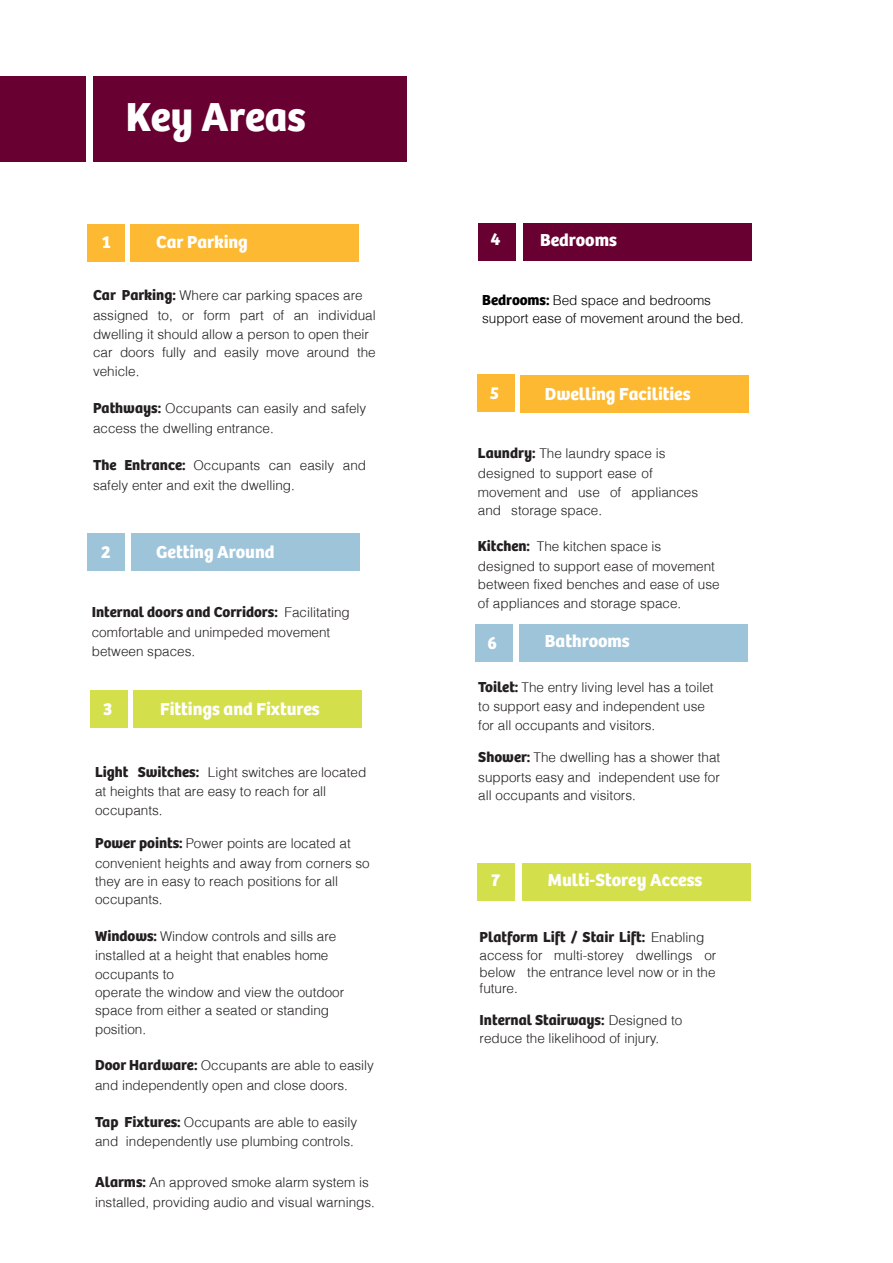
<style>
.page{position:relative;width:893px;height:1263px;background:#fff}
.page>*{position:absolute;margin:0;border:0;box-sizing:border-box;transform-origin:0 0}
.t1{font:700 42px "Bree";color:#fff}
.t2{font:700 18px "Bree";color:#fff}
.FRUTIGER_9_13{font:700 15px "Bree";color:#231f20}
.FRUTIGER_9_13-2{font:300 13.5px/19.6px "Helv";color:#231f20}
.FRUTIGER_9_13-3{font:300 13.5px/20.4px "Helv";color:#231f20}
.t3{font:300 13.5px/18px "Helv";color:#000}
.s1{font-family:"Bree";font-weight:700;font-size:15px}
.s2{font-family:"Helv";font-weight:300;font-size:13.5px}
.s3{font-style:inherit}
.s4{font-family:"Frutiger"}
</style>
<div class="page">
<div style="left:87px;top:224px;width:37px;height:38px;background:#fdb931"></div>
<div style="left:130px;top:225px;width:228px;height:37px;background:#fdb931"></div>
<div style="left:88px;top:533px;width:37px;height:38px;background:#9ec4da"></div>
<div style="left:131px;top:533px;width:229px;height:38px;background:#9ec4da"></div>
<div style="left:90px;top:690px;width:38px;height:37px;background:#d4df4c"></div>
<div style="left:133px;top:690px;width:229px;height:37px;background:#d4df4c"></div>
<div style="left:478px;top:223px;width:38px;height:38px;background:#680032"></div>
<div style="left:523px;top:223px;width:229px;height:38px;background:#680032"></div>
<div style="left:477px;top:374px;width:38px;height:38px;background:#fdb931"></div>
<div style="left:520px;top:375px;width:228px;height:37px;background:#fdb931"></div>
<div style="left:475px;top:624px;width:38px;height:38px;background:#9ec4da"></div>
<div style="left:519px;top:624px;width:229px;height:38px;background:#9ec4da"></div>
<div style="left:477px;top:863px;width:38px;height:38px;background:#d4df4c"></div>
<div style="left:522px;top:863px;width:228px;height:37px;background:#d4df4c"></div>
<div style="left:0;top:77px;width:86px;height:85px;background:#680032"></div>
<div style="left:93px;top:77px;width:313px;height:85px;background:#680032"></div>
<p class="t1" style="left:126px;top:91px;width:182px">Key Areas</p>
<h2 class="t2" style="left:102px;top:231px;width:10px">1</h2>
<h2 class="t2" style="left:156px;top:231px;width:93px">Car Parking</h2>
<h2 class="t2" style="left:491px;top:228px;width:12px">4</h2>
<h2 class="t2" style="left:540px;top:229px;width:78px">Bedrooms</h2>
<p class="FRUTIGER_9_13-2" style="left:93px;top:286px;width:284px;line-height:18.9px"><span class="s1">Car Parking:</span> Where car parking spaces are assigned to, or form part of an individual dwelling it should allow a person to open their car doors fully and easily move around the vehicle.</p>
<p class="FRUTIGER_9_13-2" style="left:93px;top:398px;width:275px"><span class="s1">Pathways:</span> Occupants can easily and safely access the dwelling entrance.</p>
<p class="FRUTIGER_9_13-2" style="left:93px;top:455px;width:275px"><span class="s1">The Entrance:</span> Occupants can easily and safely enter and exit the dwelling.</p>
<h2 class="t2" style="left:101px;top:541px;width:11px">2</h2>
<h2 class="t2" style="left:156px;top:541px;width:120px">Getting Around</h2>
<p class="FRUTIGER_9_13" style="left:92px;top:603px;width:260px">Internal doors and Corridors: <span class="s2">Facilitating</span></p>
<p class="FRUTIGER_9_13-2" style="left:92px;top:623px;width:240px;line-height:18.9px">comfortable and unimpeded movement between spaces.</p>
<h2 class="t2" style="left:103px;top:698px;width:11px">3</h2>
<h2 class="t2" style="left:160px;top:698px;width:161px">Fittings and Fixtures</h2>
<p class="FRUTIGER_9_13-2" style="left:95px;top:762px;width:273px;line-height:19.2px"><span class="s1">Light Switches:</span> Light switches are located at heights that are easy to reach for all occupants.</p>
<p class="FRUTIGER_9_13-2" style="left:95px;top:833px;width:276px"><span class="s1">Power points:</span> Power points are located at convenient heights and away from corners so</p>
<p class="FRUTIGER_9_13-2" style="left:95px;top:872px;width:245px;line-height:18.5px">they are in easy to reach positions for all occupants.</p>
<p class="FRUTIGER_9_13-2" style="left:95px;top:926px;width:243px"><span class="s1">Windows:</span> Window controls and sills are installed at a height that enables home</p>
<p class="FRUTIGER_9_13-2" style="left:95px;top:964px;width:251px;line-height:18.3px">occupants to<br>operate the window and view the outdoor space from either a seated or standing position.</p>
<p class="FRUTIGER_9_13-2" style="left:95px;top:1055px;width:280px"><span class="s1">Door Hardware:</span> Occupants are able to easily and independently open and close doors.</p>
<p class="FRUTIGER_9_13-2" style="left:95px;top:1111px;width:264px"><span class="s1">Tap Fixtures:</span> Occupants are able to easily and independently use plumbing controls.</p>
<p class="FRUTIGER_9_13-3" style="left:95px;top:1171px;width:281px"><span class="s1">Alarms:</span> An approved smoke alarm system is installed, providing audio and visual warnings.</p>
<p class="t3" style="left:482px;top:291px;width:263px"><span class="s1">Bedrooms:</span> Bed space and bedrooms support ease of movement around the bed.</p>
<h2 class="t2" style="left:490px;top:382px;width:11px">5</h2>
<h2 class="t2" style="left:545px;top:383px;width:147px">Dwelling Facilities</h2>
<p class="FRUTIGER_9_13-2" style="left:478px;top:443px;width:189px;line-height:20.4px"><span class="s1">Laundry:</span> <span class="s3">The laundry space is </span>designed to support ease of</p>
<p class="FRUTIGER_9_13-2" style="left:478px;top:482px;width:222px;line-height:18.3px">movement and use of appliances and storage space.</p>
<p class="FRUTIGER_9_13-2" style="left:478px;top:536px;width:239px"><span class="s1">Kitchen:</span> The kitchen space is designed to support ease of movement</p>
<p class="FRUTIGER_9_13-2" style="left:478px;top:575px;width:243px;line-height:18.5px">between fixed benches and ease of use of appliances and storage space.</p>
<h2 class="t2" style="left:487px;top:632px;width:11px">6</h2>
<h2 class="t2" style="left:545px;top:630px;width:86px">Bathrooms</h2>
<p class="FRUTIGER_9_13-2" style="left:478px;top:676px;width:237px"><span class="s1">Toilet:</span> The entry living level has a toilet to support easy and independent use</p>
<p class="FRUTIGER_9_13-2" style="left:478px;top:714px;width:179px">for all occupants and visitors.</p>
<p class="FRUTIGER_9_13-2" style="left:478px;top:747px;width:244px"><span class="s1">Shower:</span> The dwelling has a shower that supports easy and independent use for</p>
<p class="FRUTIGER_9_13-2" style="left:478px;top:785px;width:159px">all occupants and visitors.</p>
<h2 class="t2" style="left:491px;top:868px;width:10px">7</h2>
<h2 class="t2" style="left:548px;top:868px;width:156px">Multi-Storey Access</h2>
<p class="FRUTIGER_9_13" style="left:480px;top:928px;width:226px">Platform Lift / Stair Lift: <span class="s2">Enabling</span></p>
<p class="FRUTIGER_9_13-2" style="left:480px;top:947px;width:238px;line-height:16.2px;text-align:justify">access for multi-storey dwellings or below the entrance level now or in the future<span class="s4">.</span></p>
<p class="FRUTIGER_9_13" style="left:480px;top:1011px;width:204px">Internal Stairways: <span class="s2">Designed to</span></p>
<p class="FRUTIGER_9_13-2" style="left:480px;top:1028px;width:181px">reduce the likelihood of injury.</p>
</div>
